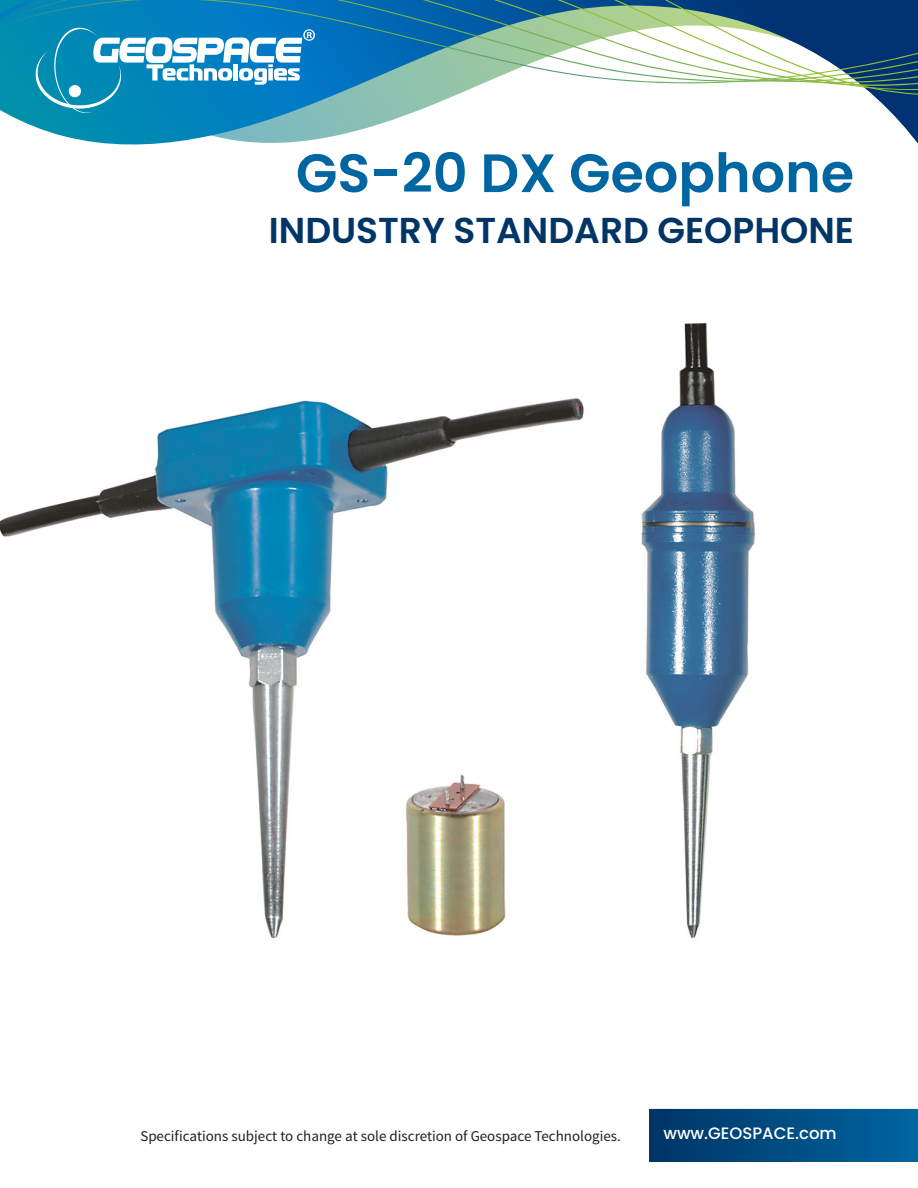
<style>
.page{position:relative;width:918px;height:1188px;background:#fff}
.page>*{position:absolute;margin:0;border:0;box-sizing:border-box;transform-origin:0 0}
.t1{font:600 54px "Poppins";color:#0066a2}
.t2{font:600 36px "Poppins";color:#003566}
.t3{font:500 16.5px "Poppins";color:#fff}
.t4{font:15px "Source Sans Pro";color:#231f20}
</style>
<div class="page">
<svg style="left:2px;top:111px;width:916px;height:34px"></svg>
<svg style="left:0;top:106px;width:918px;height:5px"></svg>
<svg style="left:0;top:0;width:918px;height:106px"></svg>
<svg style="left:36px;top:28px;width:279px;height:85px"></svg>
<div style="left:650px;top:1110px;width:267px;height:51px;background:linear-gradient(to right,#003565,#0065a0)"></div>
<img style="left:641px;top:323px;width:114px;height:616px">
<img style="left:0;top:398px;width:584px;height:541px">
<img style="left:365px;top:750px;width:188px;height:189px">
<h1 class="t1" style="left:296px;top:142px;width:560px">GS-20 DX Geophone</h1>
<h2 class="t2" style="left:269px;top:210px;width:587px">INDUSTRY STANDARD GEOPHONE</h2>
<p class="t4" style="left:140px;top:1127px;width:482px">Specifications subject to change at sole discretion of Geospace Technologies.</p>
<p class="t3" style="left:663px;top:1124px;width:175px">www.GEOSPACE.com</p>
</div>
